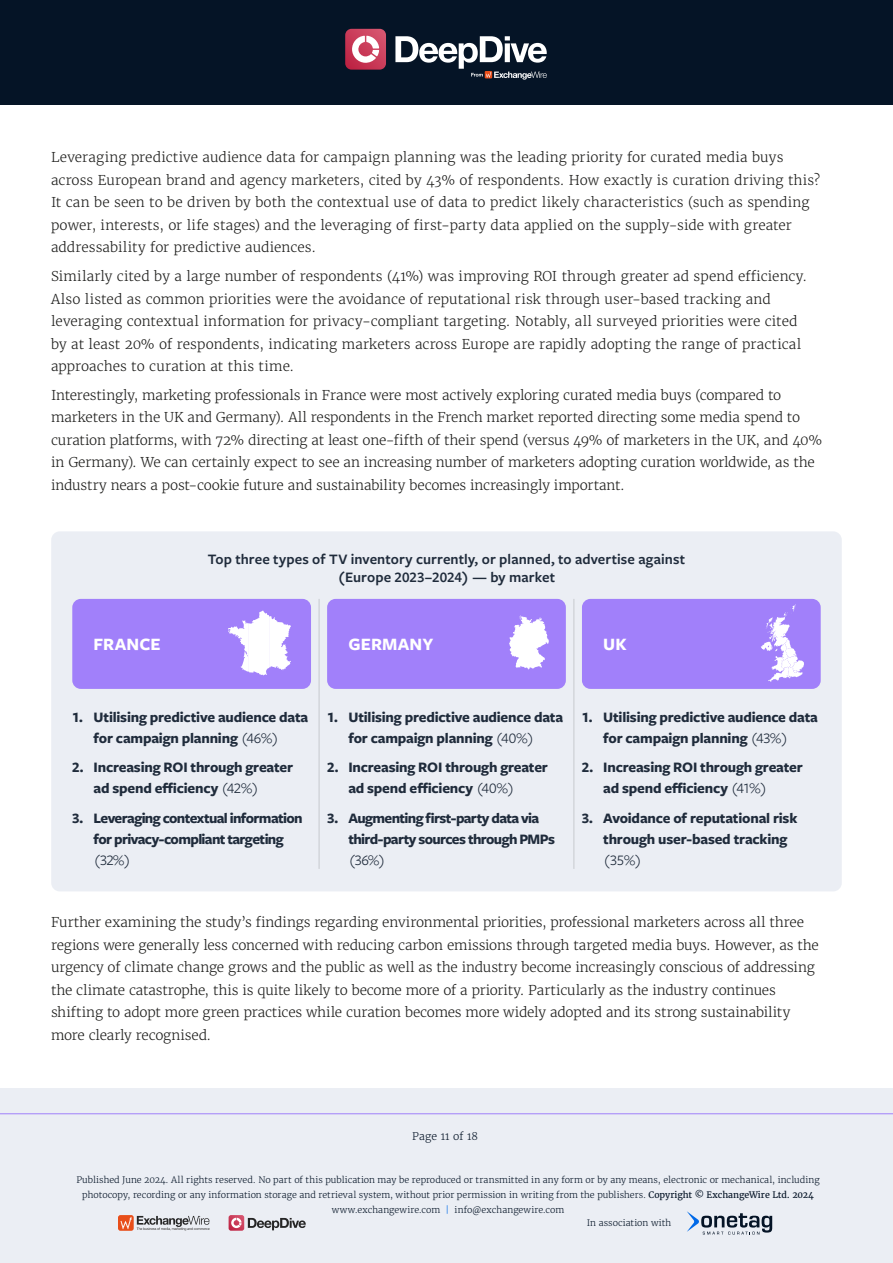
<style>
.page{position:relative;width:893px;height:1263px;background:#fff}
.page>*{position:absolute;margin:0;border:0;box-sizing:border-box;transform-origin:0 0}
.t1{font:700 18px "Freight Sans Pro";letter-spacing:.005em;color:#fff}
.t2{font:700 15px/21px "Freight Sans Pro";letter-spacing:-.015em;color:#1f2b3b}
.t3{font:600 15px/18px "Freight Sans Pro";letter-spacing:.005em;color:#1f2b3b;text-align:center}
.t4{font:700 15px/21px "Freight Sans Pro";letter-spacing:-.045em;color:#1f2b3b;text-align:center}
.t5{font:700 15px/21px "Freight Sans Pro";letter-spacing:-.04em;color:#1f2b3b}
.t6{font:15px "Freight Sans Pro";color:#1f2b3b}
.t7{font:300 13.5px/22.5px "Merriweather";letter-spacing:-.005em;color:#1d1d1b}
.t8{font:300 10.5px "Merriweather";letter-spacing:.01em;color:#051426}
.t9{font:300 8.85px/14.9px "Merriweather";color:#051426;text-align:center}
.s1{font-weight:400}
.s2{color:#0069e8}
</style>
<div class="page">
<div style="left:51px;top:531px;width:791px;height:360px;background:#ebeef4;border-radius:9px"></div>
<div style="left:0;top:0;width:893px;height:105px;background:#051426"></div>
<div style="left:0;top:1089px;width:893px;height:174px;background:#ebeef4"></div>
<hr style="left:0;top:1113px;width:893px;height:1px;background:#a180fa">
<svg style="left:687px;top:1211px;width:85px;height:23px"></svg>
<div style="left:118px;top:1215px;width:16px;height:16px;background:#e84e1a;border-radius:2px"></div>
<svg style="left:121px;top:1216px;width:89px;height:14px"></svg>
<svg style="left:229px;top:1215px;width:77px;height:16px"></svg>
<hr style="left:319px;top:599px;width:1px;height:270px;background:#c7cace">
<hr style="left:574px;top:599px;width:1px;height:270px;background:#c7cace">
<div style="left:72px;top:599px;width:239px;height:90px;background:#a180fa;border-radius:9px"></div>
<div style="left:327px;top:599px;width:239px;height:90px;background:#a180fa;border-radius:9px"></div>
<div style="left:582px;top:599px;width:239px;height:90px;background:#a180fa;border-radius:9px"></div>
<svg style="left:228px;top:611px;width:63px;height:64px"></svg>
<svg style="left:509px;top:615px;width:40px;height:54px"></svg>
<svg style="left:761px;top:604px;width:43px;height:78px"></svg>
<svg style="left:395px;top:36px;width:152px;height:44px"></svg>
<svg style="left:345px;top:29px;width:41px;height:41px;background:#cf677d"></svg>
<p class="t7" style="left:51px;top:146px;width:771px">Leveraging predictive audience data for campaign planning was the leading priority for curated media buys across European brand and agency marketers, cited by 43% of respondents. How exactly is curation driving this?<br>It can be seen to be driven by both the contextual use of data to predict likely characteristics (such as spending power, interests, or life stages) and the leveraging of first-party data applied on the supply-side with greater addressability for predictive audiences.</p>
<p class="t7" style="left:51px;top:265px;width:758px">Similarly cited by a large number of respondents (41%) was improving ROI through greater ad spend efficiency.<br>Also listed as common priorities were the avoidance of reputational risk through user-based tracking and leveraging contextual information for privacy-compliant targeting. Notably, all surveyed priorities were cited by at least 20% of respondents, indicating marketers across Europe are rapidly adopting the range of practical approaches to curation at this time.</p>
<p class="t7" style="left:51px;top:384px;width:772px">Interestingly, marketing professionals in France were most actively exploring curated media buys (compared to marketers in the UK and Germany). All respondents in the French market reported directing some media spend to curation platforms, with 72% directing at least one-fifth of their spend (versus 49% of marketers in the UK, and 40% in Germany). We can certainly expect to see an increasing number of marketers adopting curation worldwide, as the industry nears a post-cookie future and sustainability becomes increasingly important.</p>
<p class="t3" style="left:208px;top:550px;width:479px">Top three types of TV inventory currently, or planned, to advertise against (Europe 2023–2024) — by market</p>
<h1 class="t1" style="left:94px;top:632px;width:69px">FRANCE</h1>
<h1 class="t1" style="left:348px;top:632px;width:86px">GERMANY</h1>
<h1 class="t1" style="left:603px;top:632px;width:25px">UK</h1>
<p class="t2" style="left:72px;top:706px;width:237px;text-align:center">1. Utilising predictive audience data for campaign planning <span class="s1">(46%)</span></p>
<p class="t2" style="left:94px;top:756px;width:201px;text-indent:-21px">2. Increasing ROI through greater ad spend efficiency <span class="s1">(42%)</span></p>
<p class="t4" style="left:72px;top:807px;width:232px">3. Leveraging contextual information for privacy-compliant targeting</p>
<p class="t6" style="left:94px;top:850px;width:39px">(32%)</p>
<p class="t2" style="left:327px;top:706px;width:237px;text-align:center">1. Utilising predictive audience data for campaign planning <span class="s1">(40%)</span></p>
<p class="t2" style="left:348px;top:756px;width:201px;text-indent:-21px">2. Increasing ROI through greater ad spend efficiency <span class="s1">(40%)</span></p>
<p class="t5" style="left:348px;top:807px;width:208px;text-indent:-21px">3. Augmenting first-party data via third-party sources through PMPs</p>
<p class="t6" style="left:348px;top:850px;width:39px">(36%)</p>
<p class="t2" style="left:582px;top:706px;width:237px;text-align:center">1. Utilising predictive audience data for campaign planning <span class="s1">(43%)</span></p>
<p class="t2" style="left:603px;top:756px;width:201px;text-indent:-21px">2. Increasing ROI through greater ad spend efficiency <span class="s1">(41%)</span></p>
<p class="t2" style="left:603px;top:807px;width:196px;text-indent:-21px">3. Avoidance of reputational risk through user-based tracking</p>
<p class="t6" style="left:603px;top:850px;width:40px">(35%)</p>
<p class="t7" style="left:51px;top:911px;width:769px">Further examining the study’s findings regarding environmental priorities, professional marketers across all three regions were generally less concerned with reducing carbon emissions through targeted media buys. However, as the urgency of climate change grows and the public as well as the industry become increasingly conscious of addressing the climate catastrophe, this is quite likely to become more of a priority. Particularly as the industry continues shifting to adopt more green practices while curation becomes more widely adopted and its strong sustainability more clearly recognised.</p>
<p class="t8" style="left:412px;top:1130px;width:67px">Page 11 of 18</p>
<p class="t9" style="left:76px;top:1172px;width:745px">Published June 2024. All rights reserved. No part of this publication may be reproduced or transmitted in any form or by any means, electronic or mechanical, including photocopy, recording or any information storage and retrieval system, without prior permission in writing from the publishers. <span class="s1">Copyright © ExchangeWire Ltd. 2024 </span>www.exchangewire.com <span class="s2">|</span> info@exchangewire.com</p>
<p class="t9" style="left:587px;top:1216px;width:86px">In association with</p>
</div>
